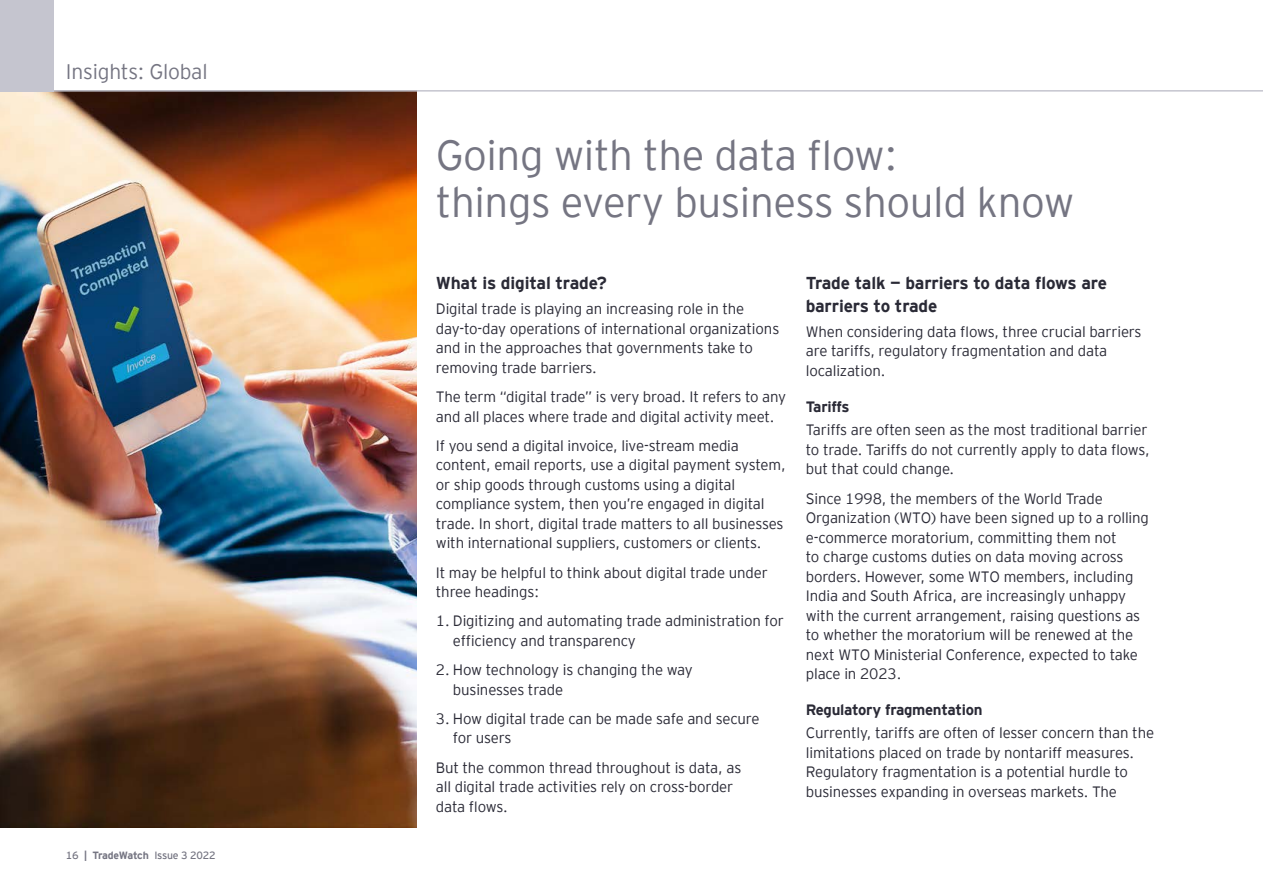
<style>
.page{position:relative;width:1263px;height:893px;background:#fff}
.page>*{position:absolute;margin:0;border:0;box-sizing:border-box;transform-origin:0 0}
.t1{font:300 42px/46.5px "EY Interstate";letter-spacing:-.01em;color:#757582}
.t2{font:300 21px "EY Interstate";letter-spacing:-.01em;color:#757582}
.t3{font:700 17.25px/22.5px "EY Interstate";letter-spacing:-.01em;color:#2a2a36}
.t4{font:300 15px/19.5px "EY Interstate";letter-spacing:-.01em;color:#2a2a36}
.t5{font:700 15px "EY Interstate";letter-spacing:-.02em;color:#2a2a36}
.t6{font:10.5px "EY Interstate";letter-spacing:-.02em;color:#757582}
.s1{font-weight:700}
</style>
<div class="page">
<img style="left:0;top:92px;width:417px;height:735px">
<hr style="left:0;top:90px;width:1263px;height:2px;background:#c5c5cf">
<div style="left:0;top:0;width:54px;height:92px;background:#c5c5cf"></div>
<h2 class="t2" style="left:66px;top:57px;width:143px">Insights: Global</h2>
<p class="t6" style="left:66px;top:848px;width:151px">16 <span class="s1">| TradeWatch</span> Issue 3 2022</p>
<h1 class="t1" style="left:436px;top:129px;width:640px">Going with the data flow:<br>things every business should know</h1>
<p class="t3" style="left:436px;top:271px;width:172px">What is digital trade?</p>
<p class="t4" style="left:436px;top:298px;width:345px">Digital trade is playing an increasing role in the day-to-day operations of international organizations and in the approaches that governments take to removing trade barriers.</p>
<p class="t4" style="left:436px;top:386px;width:352px">The term “digital trade” is very broad. It refers to any and all places where trade and digital activity meet.</p>
<p class="t4" style="left:436px;top:435px;width:351px">If you send a digital invoice, live-stream media content, email reports, use a digital payment system, or ship goods through customs using a digital compliance system, then you’re engaged in digital trade. In short, digital trade matters to all businesses with international suppliers, customers or clients.</p>
<p class="t4" style="left:436px;top:562px;width:333px">It may be helpful to think about digital trade under three headings:</p>
<p class="t4" style="left:453px;top:610px;width:332px;text-indent:-17px">1. Digitizing and automating trade administration for efficiency and transparency</p>
<p class="t4" style="left:453px;top:659px;width:241px;text-indent:-17px">2. How technology is changing the way businesses trade</p>
<p class="t4" style="left:453px;top:708px;width:308px;text-indent:-17px">3. How digital trade can be made safe and secure for users</p>
<p class="t4" style="left:436px;top:757px;width:307px">But the common thread throughout is data, as all digital trade activities rely on cross-border data flows.</p>
<p class="t3" style="left:806px;top:271px;width:303px">Trade talk — barriers to data flows are barriers to trade</p>
<p class="t4" style="left:806px;top:321px;width:337px">When considering data flows, three crucial barriers are tariffs, regulatory fragmentation and data localization.</p>
<p class="t5" style="left:806px;top:395px;width:45px">Tariffs</p>
<p class="t4" style="left:806px;top:419px;width:345px">Tariffs are often seen as the most traditional barrier to trade. Tariffs do not currently apply to data flows, but that could change.</p>
<p class="t4" style="left:806px;top:488px;width:345px">Since 1998, the members of the World Trade Organization (WTO) have been signed up to a rolling e-commerce moratorium, committing them not<br>to charge customs duties on data moving across borders. However, some WTO members, including India and South Africa, are increasingly unhappy with the current arrangement, raising questions as to whether the moratorium will be renewed at the next WTO Ministerial Conference, expected to take place in 2023.</p>
<p class="t5" style="left:806px;top:698px;width:178px">Regulatory fragmentation</p>
<p class="t4" style="left:806px;top:722px;width:350px">Currently, tariffs are often of lesser concern than the limitations placed on trade by nontariff measures.<br>Regulatory fragmentation is a potential hurdle to businesses expanding in overseas markets. The</p>
</div>
